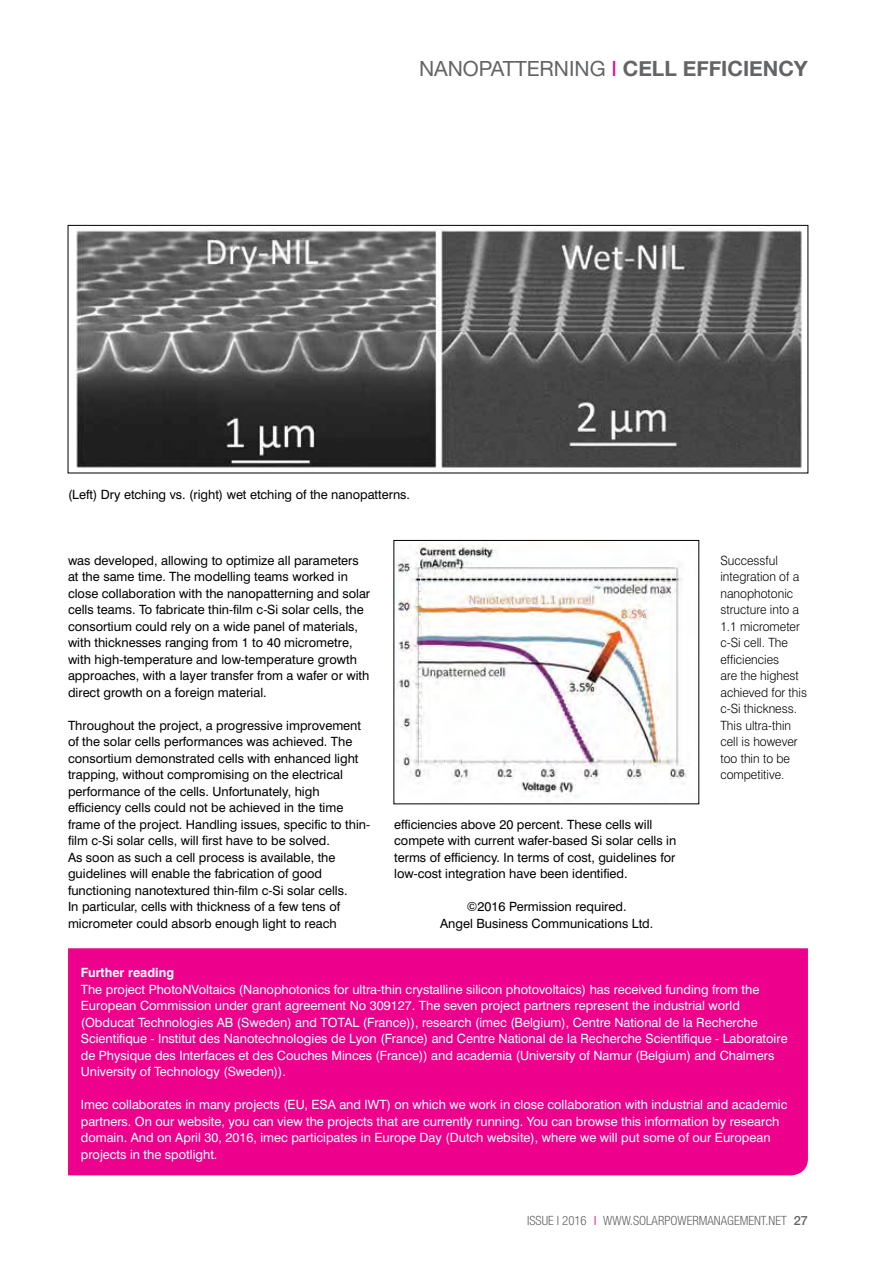
<style>
.page{position:relative;width:893px;height:1263px;background:#fff}
.page>*{position:absolute;margin:0;border:0;box-sizing:border-box;transform-origin:0 0}
.t1{font:21px "Helvetica Neue";color:#636466}
.t2{font:12.75px/16.5px "Swiss 721 BT";color:#000}
.t3{font:12.75px/16.5px "Swiss 721 BT";color:#fff}
.t4{font:300 12.75px/16.5px "Swiss 721 BT";color:#000;scale:.96 1}
.t5{font:300 condensed 12.75px "Helvetica Neue";color:#636466}
.t6{font:700 12.75px "Swiss 721 BT";color:#fff}
.s1{color:#ec008c}
.s2{font-weight:700}
.s3{font-stretch:normal;color:#ec008c}
.s4{font-weight:500;font-stretch:normal}
</style>
<div class="page">
<div style="left:68px;top:948px;width:740px;height:227px;background:#ec008c"></div>
<img style="left:76px;top:228px;width:726px;height:240px">
<div style="left:68px;top:225px;width:740px;height:248px;border:1px solid #000"></div>
<img style="left:396px;top:544px;width:290px;height:254px">
<h1 class="t1" style="left:419px;top:56px;width:390px">NANOPATTERNING <span class="s1">I</span> <span class="s2">CELL EFFICIENCY</span></h1>
<p class="t2" style="left:68px;top:486px;width:344px">(Left) Dry etching vs. (right) wet etching of the nanopatterns.</p>
<p class="t2" style="left:68px;top:552px;width:304px">was developed, allowing to optimize all parameters at the same time. The modelling teams worked in close collaboration with the nanopatterning and solar cells teams. To fabricate thin-film c-Si solar cells, the consortium could rely on a wide panel of materials, with thicknesses ranging from 1 to 40 micrometre, with high-temperature and low-temperature growth approaches, with a layer transfer from a wafer or with direct growth on a foreign material.</p>
<p class="t2" style="left:68px;top:717px;width:304px">Throughout the project, a progressive improvement of the solar cells performances was achieved. The consortium demonstrated cells with enhanced light trapping, without compromising on the electrical performance of the cells. Unfortunately, high efficiency cells could not be achieved in the time frame of the project. Handling issues, specific to thin&shy;film c-Si solar cells, will first have to be solved.<br>As soon as such a cell process is available, the guidelines will enable the fabrication of good functioning nanotextured thin-film c-Si solar cells.<br>In particular, cells with thickness of a few tens of micrometer could absorb enough light to reach</p>
<p class="t2" style="left:394px;top:816px;width:284px">efficiencies above 20 percent. These cells will compete with current wafer-based Si solar cells in terms of efficiency. In terms of cost, guidelines for low-cost integration have been identified.</p>
<p class="t2" style="left:440px;top:898px;width:215px;text-align:center">©2016 Permission required.<br>Angel Business Communications Ltd.</p>
<p class="t4" style="left:720px;top:552px;width:92px">Successful integration of a nanophotonic structure into a<br>1.1 micrometer c-Si cell. The efficiencies<br>are the highest achieved for this c-Si thickness.<br>This ultra-thin cell is however too thin to be competitive.</p>
<p class="t6" style="left:81px;top:965px;width:95px">Further reading</p>
<p class="t3" style="left:81px;top:981px;width:708px">The project PhotoNVoltaics (Nanophotonics for ultra-thin crystalline silicon photovoltaics) has received funding from the European Commission under grant agreement No 309127. The seven project partners represent the industrial world (Obducat Technologies AB (Sweden) and TOTAL (France)), research (imec (Belgium), Centre National de la Recherche Scientifique - Institut des Nanotechnologies de Lyon (France) and Centre National de la Recherche Scientifique - Laboratoire de Physique des Interfaces et des Couches Minces (France)) and academia (University of Namur (Belgium) and Chalmers University of Technology (Sweden)).</p>
<p class="t3" style="left:81px;top:1096px;width:708px">Imec collaborates in many projects (EU, ESA and IWT) on which we work in close collaboration with industrial and academic partners. On our website, you can view the projects that are currently running. You can browse this information by research domain. And on April 30, 2016, imec participates in Europe Day (Dutch website), where we will put some of our European projects in the spotlight.</p>
<p class="t5" style="left:527px;top:1213px;width:282px">ISSUE I 2016 <span class="s3">I</span> WWW.SOLARPOWERMANAGEMENT.NET <span class="s4">27</span></p>
</div>
